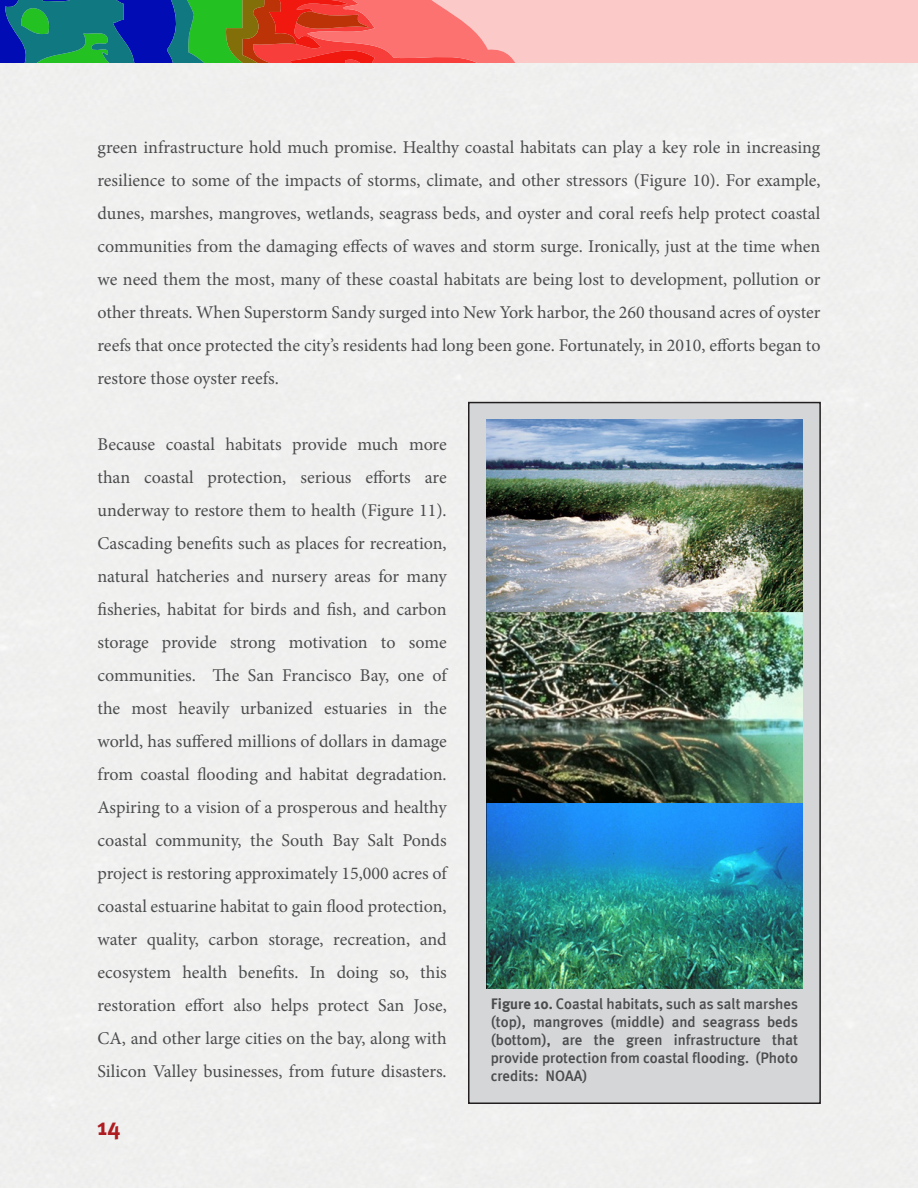
<style>
.page{position:relative;width:918px;height:1188px;background:#fff}
.page>*{position:absolute;margin:0;border:0;box-sizing:border-box;transform-origin:0 0}
.t1{font:700 24px "Meta Plus";color:#ae1c20}
.t2{font:18px/33px "Minion Pro";color:#4b4c4d;text-align:justify}
.t3{font:500 15px/18px "Meta Plus";color:#4b4c4d;text-align:justify}
.s1{font-weight:700}
</style>
<div class="page">
<div style="left:0;top:62px;width:918px;height:1126px;background:#f0f0ef"></div>
<svg style="left:0;top:0;width:918px;height:62px;background:#b99390"></svg>
<div style="left:469px;top:403px;width:351px;height:700px;background:#d5d6d8"></div>
<img style="left:486px;top:420px;width:316px;height:569px">
<div style="left:468px;top:402px;width:353px;height:702px;border:2px solid #231f20"></div>
<p class="t2" style="left:98px;top:131px;width:725px">green infrastructure hold much promise. Healthy coastal habitats can play a key role in increasing resilience to some of the impacts of storms, climate, and other stressors (Figure 10). For example, dunes, marshes, mangroves, wetlands, seagrass beds, and oyster and coral reefs help protect coastal communities from the damaging effects of waves and storm surge. Ironically, just at the time when we need them the most, many of these coastal habitats are being lost to development, pollution or other threats. When Superstorm Sandy surged into New York harbor, the 260 thousand acres of oyster reefs that once protected the city’s residents had long been gone. Fortunately, in 2010, efforts began to restore those oyster reefs.</p>
<p class="t2" style="left:98px;top:428px;width:351px">Because coastal habitats provide much more than coastal protection, serious efforts are underway to restore them to health (Figure 11).<br>Cascading benefits such as places for recreation, natural hatcheries and nursery areas for many fisheries, habitat for birds and fish, and carbon storage provide strong motivation to some communities. The San Francisco Bay, one of the most heavily urbanized estuaries in the world, has suffered millions of dollars in damage from coastal flooding and habitat degradation.<br>Aspiring to a vision of a prosperous and healthy coastal community, the South Bay Salt Ponds project is restoring approximately 15,000 acres of coastal estuarine habitat to gain flood protection, water quality, carbon storage, recreation, and ecosystem health benefits. In doing so, this restoration effort also helps protect San Jose, CA, and other large cities on the bay, along with Silicon Valley businesses, from future disasters.</p>
<h1 class="t1" style="left:98px;top:1112px;width:25px">14</h1>
<p class="t3" style="left:491px;top:994px;width:309px"><span class="s1">Figure 10.</span> Coastal habitats, such as salt marshes (top), mangroves (middle) and seagrass beds (bottom), are the green infrastructure that provide protection from coastal flooding. (Photo credits: NOAA)</p>
</div>
